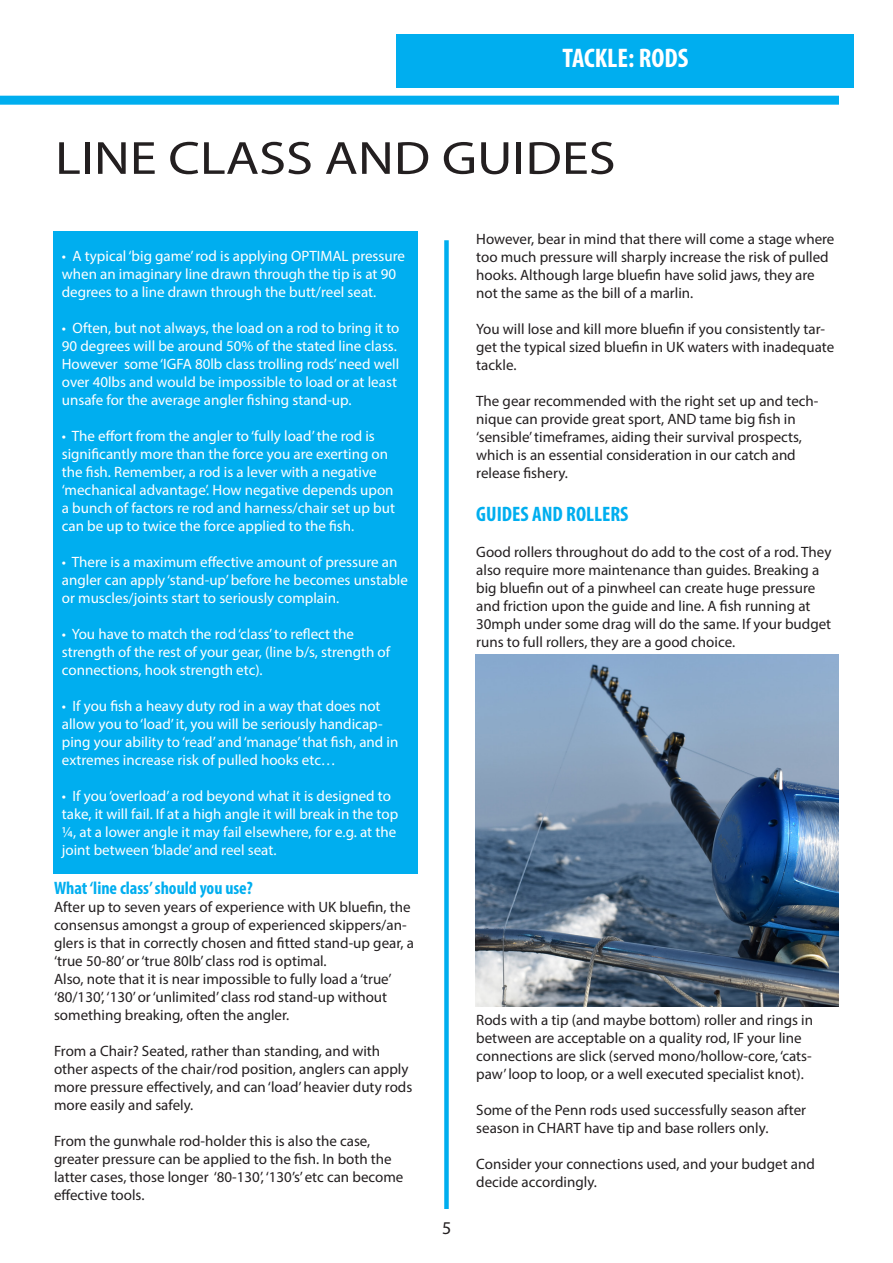
<style>
.page{position:relative;width:893px;height:1263px;background:#fff}
.page>*{position:absolute;margin:0;border:0;box-sizing:border-box;transform-origin:0 0}
.t1{font:46.8px "Myriad Pro";color:#231f20;scale:1.17 1}
.t2{font:700 condensed 27px "Myriad Pro";color:#fff}
.t3{font:700 condensed 21px "Myriad Pro";color:#00aeef}
.t4{font:700 condensed 18px "Myriad Pro";color:#00aeef}
.t5{font:18px "Myriad Pro";color:#231f20}
.t6{font:15px/18px "Myriad Pro";color:#231f20}
.t7{font:15px/18px "Myriad Pro";color:#fff}
</style>
<div class="page">
<div style="left:0;top:96px;width:839px;height:9px;background:#00aeef"></div>
<div style="left:397px;top:35px;width:457px;height:53px;background:#00aeef"></div>
<div style="left:444px;top:240px;width:5px;height:969px;background:#00aeef"></div>
<div style="left:53px;top:232px;width:364px;height:642px;background:#00aeef"></div>
<img style="left:475px;top:655px;width:363px;height:352px">
<p class="t2" style="left:563px;top:41px;width:127px">TACKLE: RODS</p>
<p class="t1" style="left:55px;top:129px;width:481px">LINE CLASS AND GUIDES</p>
<p class="t7" style="left:62px;top:247px;width:345px">• A typical ‘big game’ rod is applying OPTIMAL pressure when an imaginary line drawn through the tip is at 90 degrees to a line drawn through the butt/reel seat.</p>
<p class="t7" style="left:62px;top:319px;width:339px">• Often, but not always, the load on a rod to bring it to 90 degrees will be around 50% of the stated line class.<br>However some ‘IGFA 80lb class trolling rods’ need well over 40lbs and would be impossible to load or at least unsafe for the average angler fishing stand-up.</p>
<p class="t7" style="left:62px;top:427px;width:335px">• The effort from the angler to ‘fully load’ the rod is significantly more than the force you are exerting on the fish. Remember, a rod is a lever with a negative ‘mechanical advantage’. How negative depends upon a bunch of factors re rod and harness/chair set up but can be up to twice the force applied to the fish.</p>
<p class="t7" style="left:62px;top:553px;width:348px">• There is a maximum effective amount of pressure an angler can apply ‘stand-up’ before he becomes unstable or muscles/joints start to seriously complain.</p>
<p class="t7" style="left:62px;top:625px;width:330px">• You have to match the rod ‘class’ to reflect the strength of the rest of your gear, (line b/s, strength of connections, hook strength etc).</p>
<p class="t7" style="left:62px;top:697px;width:338px">• If you fish a heavy duty rod in a way that does not allow you to ‘load’ it, you will be seriously handicap&shy;ping your ability to ‘read’ and ‘manage’ that fish, and in extremes increase risk of pulled hooks etc…</p>
<p class="t7" style="left:62px;top:787px;width:338px">• If you ‘overload’ a rod beyond what it is designed to take, it will fail. If at a high angle it will break in the top ¼, at a lower angle it may fail elsewhere, for e.g. at the joint between ‘blade’ and reel seat.</p>
<p class="t4" style="left:54px;top:876px;width:200px">What ‘line class’ should you use?</p>
<p class="t6" style="left:54px;top:897px;width:362px">After up to seven years of experience with UK bluefin, the consensus amongst a group of experienced skippers/an&shy;glers is that in correctly chosen and fitted stand-up gear, a ‘true 50-80’ or ‘true 80lb’ class rod is optimal.</p>
<p class="t6" style="left:54px;top:969px;width:339px">Also, note that it is near impossible to fully load a ‘true’ ‘80/130’, ‘130’ or ‘unlimited’ class rod stand-up without something breaking, often the angler.</p>
<p class="t6" style="left:54px;top:1041px;width:360px">From a Chair? Seated, rather than standing, and with other aspects of the chair/rod position, anglers can apply more pressure effectively, and can ‘load’ heavier duty rods more easily and safely.</p>
<p class="t6" style="left:54px;top:1131px;width:351px">From the gunwhale rod-holder this is also the case, greater pressure can be applied to the fish. In both the latter cases, those longer ‘80-130’, ‘130’s’ etc can become effective tools.</p>
<p class="t6" style="left:476px;top:230px;width:360px">However, bear in mind that there will come a stage where too much pressure will sharply increase the risk of pulled hooks. Although large bluefin have solid jaws, they are not the same as the bill of a marlin.</p>
<p class="t6" style="left:476px;top:320px;width:359px">You will lose and kill more bluefin if you consistently tar&shy;get the typical sized bluefin in UK waters with inadequate tackle.</p>
<p class="t6" style="left:476px;top:392px;width:344px">The gear recommended with the right set up and tech&shy;nique can provide great sport, AND tame big fish in</p>
<p class="t6" style="left:476px;top:428px;width:327px">‘sensible’ timeframes, aiding their survival prospects, which is an essential consideration in our catch and release fishery.</p>
<p class="t3" style="left:476px;top:501px;width:154px">GUIDES AND ROLLERS</p>
<p class="t6" style="left:476px;top:543px;width:357px">Good rollers throughout do add to the cost of a rod. They also require more maintenance than guides. Breaking a big bluefin out of a pinwheel can create huge pressure and friction upon the guide and line. A fish running at 30mph under some drag will do the same. If your budget runs to full rollers, they are a good choice.</p>
<p class="t5" style="left:442px;top:1217px;width:11px">5</p>
<p class="t6" style="left:476px;top:1011px;width:338px">Rods with a tip (and maybe bottom) roller and rings in between are acceptable on a quality rod, IF your line</p>
<p class="t6" style="left:476px;top:1047px;width:337px">connections are slick (served mono/hollow-core, ‘cats&shy;paw’ loop to loop, or a well executed specialist knot).</p>
<p class="t6" style="left:476px;top:1101px;width:331px">Some of the Penn rods used successfully season after season in CHART have tip and base rollers only.</p>
<p class="t6" style="left:476px;top:1155px;width:340px">Consider your connections used, and your budget and decide accordingly.</p>
</div>
